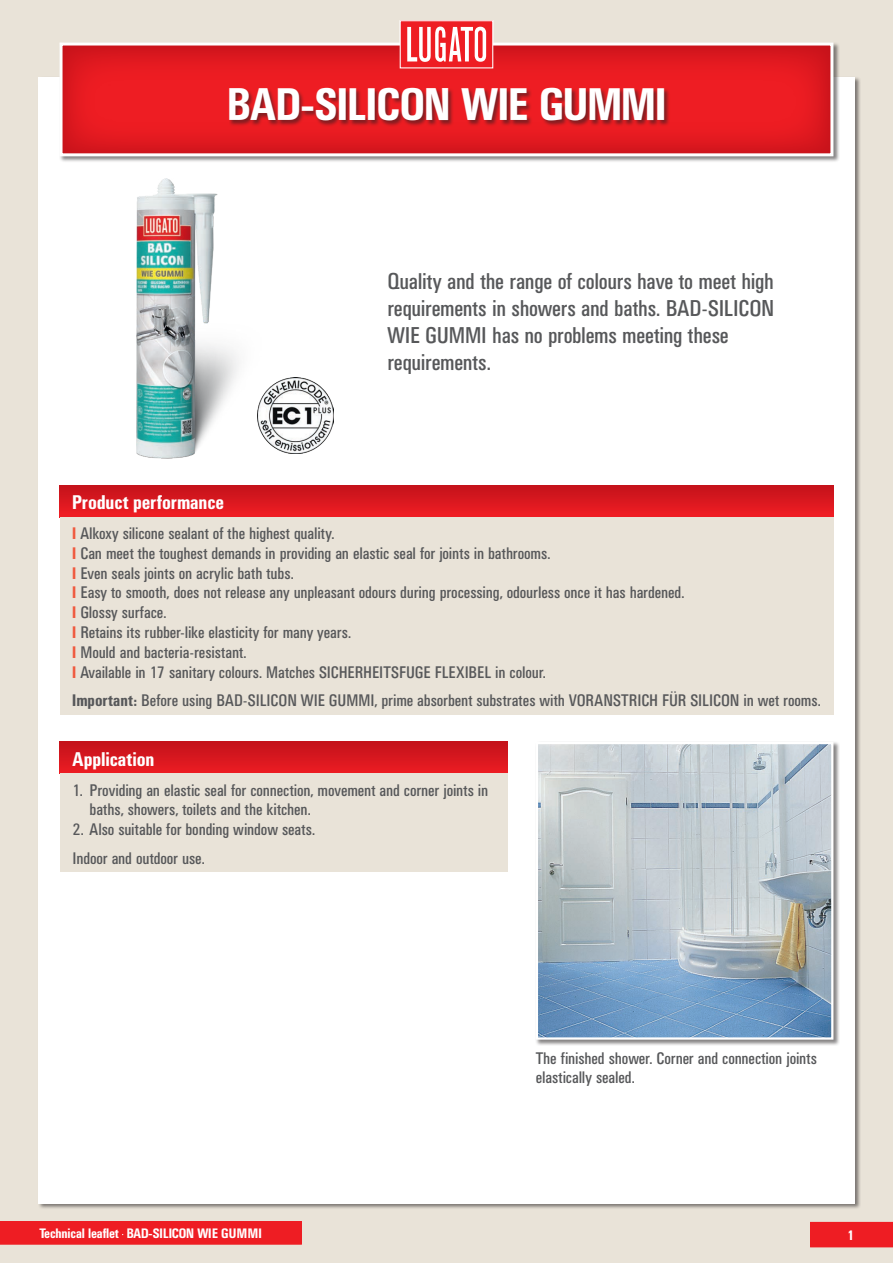
<style>
.page{position:relative;width:893px;height:1263px;background:#e9e3d8}
.page>*{position:absolute;margin:0;border:0;box-sizing:border-box;transform-origin:0 0}
.t1{font:500 condensed 45px "UN11";color:#fff}
.t2{font:condensed 22.5px/27px "UN11";letter-spacing:-.005em;color:#57585a}
.t3{font:500 condensed 19.5px "UN11";letter-spacing:.005em;color:#fff}
.t4{font:condensed 16.5px/19.8px "UN11";color:#57585a}
.t5{font:500 condensed 13.5px "UN11";color:#fff}
.s1{font-weight:500;color:#f0593e}
.s2{font-weight:500}
</style>
<div class="page">
<div style="left:38px;top:77px;width:817px;height:1126px;background:#fff"></div>
<div style="left:810px;top:1222px;width:83px;height:25px;background:#ee1d23"></div>
<div style="left:0;top:1221px;width:302px;height:24px;background:#ee1d23"></div>
<div style="left:59px;top:42px;width:781px;height:121px;background:#231f20;opacity:.55"></div>
<svg style="left:60px;top:43px;width:773px;height:113px;background:#e4282e"></svg>
<div style="left:229px;top:88px;width:442px;height:39px;background:#231f20;opacity:.55"></div>
<div style="left:400px;top:21px;width:93px;height:47px;background:#ee1d23"></div>
<div style="left:400px;top:20px;width:93px;height:48px;border:1px solid #fff"></div>
<svg style="left:407px;top:27px;width:79px;height:35px"></svg>
<div style="left:60px;top:485px;width:773px;height:32px;background:linear-gradient(to bottom,#c3121b,#f01d23)"></div>
<div style="left:60px;top:517px;width:773px;height:197px;background:#e9e3d8"></div>
<div style="left:535px;top:742px;width:305px;height:304px;background:#231f20;opacity:.55"></div>
<img style="left:539px;top:745px;width:291px;height:292px">
<div style="left:536px;top:742px;width:297px;height:298px;border:2px solid #fff"></div>
<div style="left:60px;top:742px;width:447px;height:32px;background:linear-gradient(to bottom,#c3121b,#ec1c23)"></div>
<div style="left:60px;top:774px;width:447px;height:98px;background:#e9e3d8"></div>
<img style="left:261px;top:377px;width:73px;height:77px">
<img style="left:137px;top:178px;width:124px;height:280px">
<h1 class="t1" style="left:227px;top:79px;width:440px">BAD-SILICON WIE GUMMI</h1>
<h2 class="t2" style="left:387px;top:267px;width:388px">Quality and the range of colours have to meet high requirements in showers and baths. BAD-SILICON WIE GUMMI has no problems meeting these requirements.</h2>
<p class="t3" style="left:72px;top:491px;width:153px">Product performance</p>
<p class="t4" style="left:72px;top:523px;width:614px"><span class="s1">I</span> Alkoxy silicone sealant of the highest quality.<br><span class="s1">I</span> Can meet the toughest demands in providing an elastic seal for joints in bathrooms.<br><span class="s1">I</span> Even seals joints on acrylic bath tubs.<br><span class="s1">I</span> Easy to smooth, does not release any unpleasant odours during processing, odourless once it has hardened.<br><span class="s1">I</span> Glossy surface.<br><span class="s1">I</span> Retains its rubber-like elasticity for many years.<br><span class="s1">I</span> Mould and bacteria-resistant.<br><span class="s1">I</span> Available in 17 sanitary colours. Matches SICHERHEITSFUGE FLEXIBEL in colour.</p>
<p class="t4" style="left:72px;top:690px;width:750px"><span class="s2">Important:</span> Before using BAD-SILICON WIE GUMMI, prime absorbent substrates with VORANSTRICH FÜR SILICON in wet rooms.</p>
<p class="t3" style="left:73px;top:748px;width:83px">Application</p>
<p class="t4" style="left:90px;top:780px;width:400px;text-indent:-17px">1. Providing an elastic seal for connection, movement and corner joints in baths, showers, toilets and the kitchen.</p>
<p class="t4" style="left:73px;top:815px;width:244px;line-height:28.3px">2. Also suitable for bonding window seats.<br>Indoor and outdoor use.</p>
<p class="t4" style="left:536px;top:1048px;width:282px">The finished shower. Corner and connection joints elastically sealed.</p>
<p class="t5" style="left:39px;top:1226px;width:224px">Technical leaflet BAD-SILICON WIE GUMMI</p>
<p class="t5" style="left:847px;top:1227px;width:8px">1</p>
</div>
